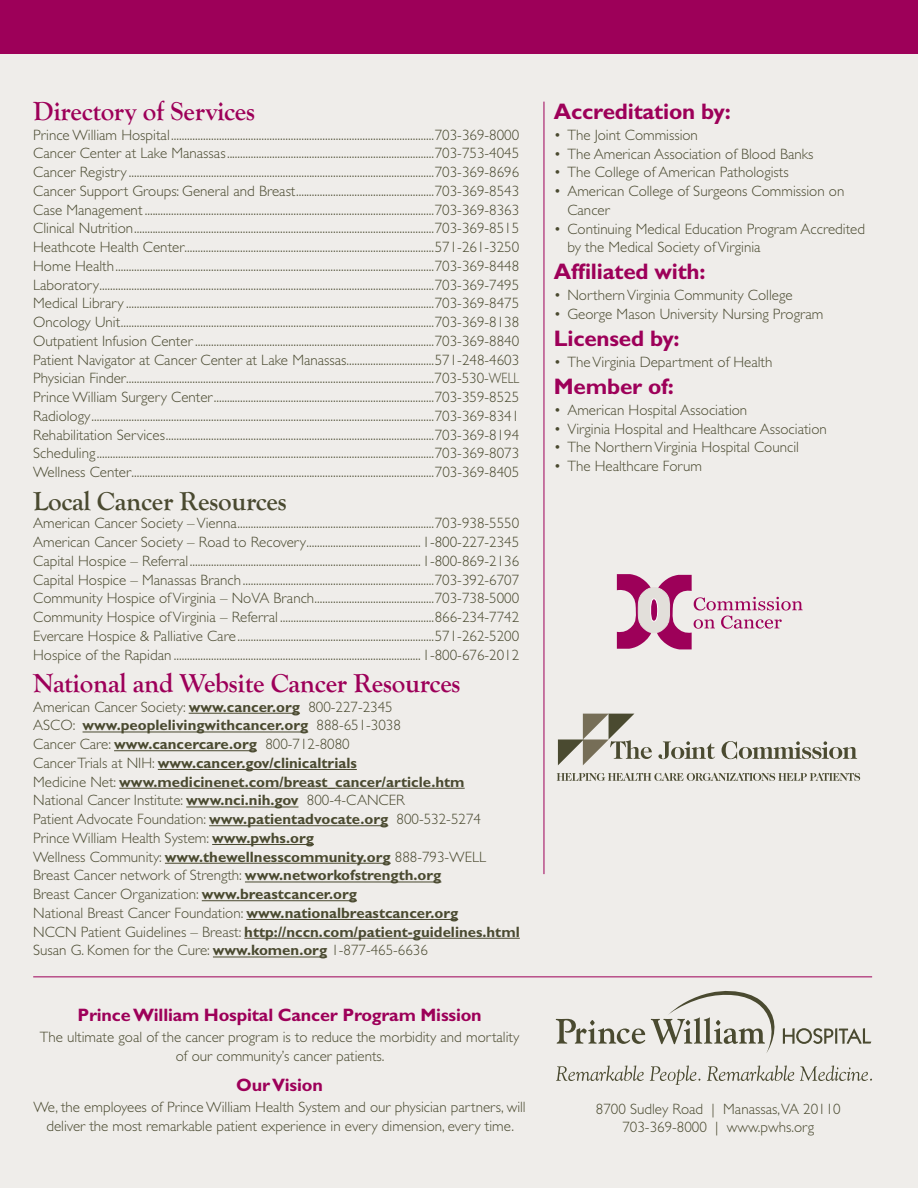
<style>
.page{position:relative;width:918px;height:1188px;background:#fff}
.page>*{position:absolute;margin:0;border:0;box-sizing:border-box;transform-origin:0 0}
.t1{font:700 27px "Goudy Old Style T";letter-spacing:-.01em;color:#9d0059}
.t2{font:700 27px "Goudy Old Style T";letter-spacing:-.01em;color:#4a4a30}
.t3{font:700 22.5px "Gill Sans";letter-spacing:-.01em;color:#9d0059}
.t4{font:700 18px "Gill Sans";letter-spacing:-.01em;color:#9d0059}
.t5{font:300 15px/18.8px "Gill Sans";color:#4a4a30;text-align:center}
.s1{font-weight:700}
</style>
<div class="page">
<div style="left:0;top:37px;width:918px;height:1151px;background:#efedea"></div>
<div style="left:0;top:0;width:918px;height:54px;background:#9d0059"></div>
<hr style="left:544px;top:102px;width:1px;height:772px;background:#9d0059">
<svg style="left:617px;top:574px;width:186px;height:75px"></svg>
<svg style="left:658px;top:741px;width:57px;height:18px"></svg>
<svg style="left:722px;top:741px;width:135px;height:18px"></svg>
<svg style="left:557px;top:773px;width:303px;height:8px"></svg>
<svg style="left:558px;top:714px;width:94px;height:51px"></svg>
<svg style="left:556px;top:1019px;width:89px;height:25px"></svg>
<svg style="left:651px;top:991px;width:220px;height:62px"></svg>
<svg style="left:556px;top:1066px;width:88px;height:15px"></svg>
<svg style="left:650px;top:1066px;width:51px;height:19px"></svg>
<svg style="left:707px;top:1066px;width:87px;height:15px"></svg>
<svg style="left:800px;top:1066px;width:72px;height:15px"></svg>
<hr style="left:189px;top:713px;width:111px;height:1px;background:#4a4a30">
<hr style="left:83px;top:732px;width:225px;height:1px;background:#4a4a30">
<hr style="left:114px;top:750px;width:143px;height:1px;background:#4a4a30">
<hr style="left:158px;top:769px;width:199px;height:1px;background:#4a4a30">
<hr style="left:119px;top:788px;width:346px;height:1px;background:#4a4a30">
<hr style="left:186px;top:807px;width:113px;height:1px;background:#4a4a30">
<hr style="left:209px;top:825px;width:179px;height:1px;background:#4a4a30">
<hr style="left:212px;top:844px;width:102px;height:1px;background:#4a4a30">
<hr style="left:165px;top:863px;width:226px;height:1px;background:#4a4a30">
<hr style="left:245px;top:882px;width:196px;height:1px;background:#4a4a30">
<hr style="left:202px;top:900px;width:155px;height:1px;background:#4a4a30">
<hr style="left:246px;top:919px;width:212px;height:1px;background:#4a4a30">
<hr style="left:244px;top:938px;width:276px;height:1px;background:#4a4a30">
<hr style="left:213px;top:957px;width:114px;height:1px;background:#4a4a30">
<hr style="left:33px;top:976px;width:839px;height:1px;background:#9d0059">
<h1 class="t1" style="left:33px;top:96px;width:223px">Directory of Services</h1>
<p class="t5" style="left:33px;top:125px;width:488px;text-align:justify">Prince William Hospital...................................................................................................703-369-8000<br>Cancer Center at Lake Manassas..............................................................................703-753-4045<br>Cancer Registry ...................................................................................................................703-369-8696<br>Cancer Support Groups: General and Breast....................................................703-369-8543<br>Case Management.............................................................................................................703-369-8363<br>Clinical Nutrition.................................................................................................................703-369-8515<br>Heathcote Health Center..............................................................................................571-261-3250<br>Home Health........................................................................................................................703-369-8448<br>Laboratory..............................................................................................................................703-369-7495<br>Medical Library ....................................................................................................................703-369-8475<br>Oncology Unit......................................................................................................................703-369-8138<br>Outpatient Infusion Center ..........................................................................................703-369-8840<br>Patient Navigator at Cancer Center at Lake Manassas.................................571-248-4603<br>Physician Finder....................................................................................................................703-530-WELL Prince William Surgery Center...................................................................................703-359-8525<br>Radiology.................................................................................................................................703-369-8341<br>Rehabilitation Services.....................................................................................................703-369-8194<br>Scheduling...............................................................................................................................703-369-8073<br>Wellness Center..................................................................................................................703-369-8405</p>
<h1 class="t2" style="left:33px;top:486px;width:255px">Local Cancer Resources</h1>
<p class="t5" style="left:33px;top:514px;width:488px;text-align:justify">American Cancer Society – Vienna..........................................................................703-938-5550<br>American Cancer Society – Road to Recovery...........................................1-800-227-2345<br>Capital Hospice – Referral.......................................................................................1-800-869-2136<br>Capital Hospice – Manassas Branch........................................................................703-392-6707<br>Community Hospice of Virginia – NoVA Branch.............................................703-738-5000<br>Community Hospice of Virginia – Referral ..........................................................866-234-7742<br>Evercare Hospice &amp; Palliative Care..........................................................................571-262-5200<br>Hospice of the Rapidan .............................................................................................1-800-676-2012</p>
<h1 class="t1" style="left:33px;top:668px;width:429px">National and Website Cancer Resources</h1>
<p class="t5" style="left:33px;top:697px;width:488px;text-align:left">American Cancer Society: <span class="s1">www.cancer.org</span> 800-227-2345<br>ASCO: <span class="s1">www.peoplelivingwithcancer.org</span> 888-651-3038<br>Cancer Care: <span class="s1">www.cancercare.org</span> 800-712-8080<br>Cancer Trials at NIH: <span class="s1">www.cancer.gov/clinicaltrials<br></span>Medicine Net: <span class="s1">www.medicinenet.com/breast_cancer/article.htm<br></span>National Cancer Institute: <span class="s1">www.nci.nih.gov</span> 800-4-CANCER<br>Patient Advocate Foundation: <span class="s1">www.patientadvocate.org</span> 800-532-5274<br>Prince William Health System: <span class="s1">www.pwhs.org<br></span>Wellness Community: <span class="s1">www.thewellnesscommunity.org</span> 888-793-WELL Breast Cancer network of Strength: <span class="s1">www.networkofstrength.org<br></span>Breast Cancer Organization: <span class="s1">www.breastcancer.org<br></span>National Breast Cancer Foundation: <span class="s1">www.nationalbreastcancer.org<br></span>NCCN Patient Guidelines – Breast: <span class="s1">http://nccn.com/patient-guidelines.html </span>Susan G. Komen for the Cure: <span class="s1">www.komen.org</span> 1-877-465-6636</p>
<p class="t4" style="left:77px;top:1005px;width:406px">Prince William Hospital Cancer Program Mission</p>
<p class="t5" style="left:40px;top:1028px;width:481px">The ultimate goal of the cancer program is to reduce the morbidity and mortality of our community’s cancer patients.</p>
<p class="t4" style="left:236px;top:1075px;width:88px">Our Vision</p>
<p class="t5" style="left:33px;top:1098px;width:494px">We, the employees of Prince William Health System and our physician partners, will deliver the most remarkable patient experience in every dimension, every time.</p>
<h2 class="t3" style="left:554px;top:98px;width:178px">Accreditation by:</h2>
<p class="t5" style="left:554px;top:125px;width:146px">• The Joint Commission</p>
<p class="t5" style="left:554px;top:144px;width:261px">• The American Association of Blood Banks</p>
<p class="t5" style="left:554px;top:163px;width:236px">• The College of American Pathologists</p>
<p class="t5" style="left:567px;top:182px;width:279px;text-align:left;text-indent:-14px">• American College of Surgeons Commission on<br>Cancer</p>
<p class="t5" style="left:567px;top:219px;width:299px;text-align:left;text-indent:-14px">• Continuing Medical Education Program Accredited by the Medical Society of Virginia</p>
<h2 class="t3" style="left:554px;top:258px;width:153px">Affiliated with:</h2>
<p class="t5" style="left:554px;top:286px;width:240px">• Northern Virginia Community College</p>
<p class="t5" style="left:554px;top:305px;width:271px">• George Mason University Nursing Program</p>
<h2 class="t3" style="left:554px;top:325px;width:127px">Licensed by:</h2>
<p class="t5" style="left:554px;top:353px;width:220px">• The Virginia Department of Health</p>
<h2 class="t3" style="left:554px;top:373px;width:121px">Member of:</h2>
<p class="t5" style="left:554px;top:400px;width:195px">• American Hospital Association</p>
<p class="t5" style="left:554px;top:419px;width:275px">• Virginia Hospital and Healthcare Association</p>
<p class="t5" style="left:554px;top:438px;width:247px">• The Northern Virginia Hospital Council</p>
<p class="t5" style="left:554px;top:457px;width:150px">• The Healthcare Forum</p>
<p class="t5" style="left:596px;top:1099px;width:246px">8700 Sudley Road | Manassas,VA 20110<br>703-369-8000 | www.pwhs.org</p>
</div>
